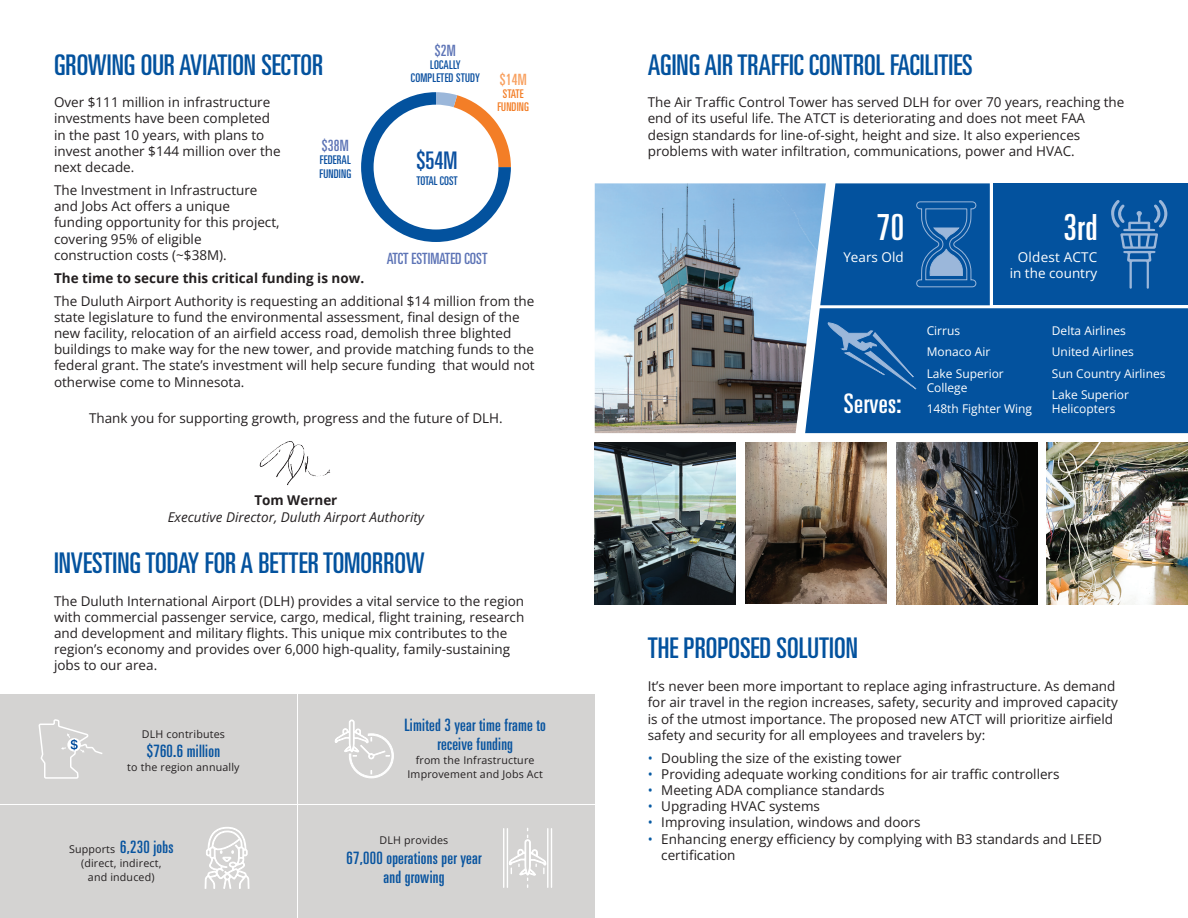
<style>
.page{position:relative;width:1188px;height:918px;background:#fff}
.page>*{position:absolute;margin:0;border:0;box-sizing:border-box;transform-origin:0 0}
.side_bar_03{font:ultra-condensed 36px "Univers LT Std";color:#fff}
.t1{font:ultra-condensed 28.5px "Univers LT Std";color:#03529e}
.side_bar_03-2{font:ultra-condensed 27px "Univers LT Std";letter-spacing:.015em;color:#fff}
.Subhead{font:ultra-condensed 24.3px "Univers LT Std";color:#0b50a0}
.side_bar_03-3{font:ultra-condensed 17.1px/19.2px "Univers LT Std";letter-spacing:.015em;color:#08549f;text-align:center}
.Body{font:ultra-condensed 15.6px "Univers LT Std";color:#5d74b6}
.subhead02{font:ultra-condensed 15.6px "Univers LT Std";color:#5d74b6}
.subhead02-2{font:ultra-condensed 15.6px "Univers LT Std";color:#f8a161}
.Body-2{font:13.5px/16.2px "Open Sans";color:#231f20}
.Body-3{font:700 13.5px "Open Sans";color:#231f20}
.Body-4{font:italic 13.5px "Open Sans";color:#231f20}
.side_bar_03-4{font:13.5px/16.2px "Open Sans";color:#fff;text-align:right}
.Body-5{font:12px/14.4px "Open Sans";color:#fff}
.subhead02-3{font:ultra-condensed 12px/13.4px "Univers LT Std";letter-spacing:.015em;color:#0b50a0;text-align:center}
.subhead02-4{font:ultra-condensed 12px/13.4px "Univers LT Std";letter-spacing:.015em;color:#f37e27;text-align:center}
.Body-6{font:ultra-condensed 12px "Univers LT Std";color:#0b50a0}
.side_bar_03-5{font:10.65px/14px "Open Sans";letter-spacing:.015em;color:#231f20;text-align:center}
.s1{font-family:"Open Sans";font-stretch:normal;font-size:10.65px;color:#231f20}
.s2{color:#075aa3}
</style>
<div class="page">
<div style="left:0;top:805px;width:297px;height:113px;background:#d4d3d2"></div>
<div style="left:826px;top:308px;width:362px;height:125px;background:#03529e"></div>
<div style="left:994px;top:183px;width:194px;height:122px;background:#03529e"></div>
<div style="left:0;top:694px;width:297px;height:110px;background:#d4d3d2"></div>
<div style="left:298px;top:694px;width:297px;height:110px;background:#d4d3d2"></div>
<div style="left:298px;top:805px;width:297px;height:113px;background:#d4d3d2"></div>
<img style="left:595px;top:183px;width:231px;height:250px">
<img style="left:896px;top:443px;width:141px;height:162px">
<img style="left:745px;top:443px;width:142px;height:161px">
<img style="left:595px;top:443px;width:141px;height:162px">
<img style="left:1047px;top:443px;width:141px;height:162px">
<svg style="left:361px;top:92px;width:150px;height:150px"></svg>
<svg style="left:38px;top:719px;width:65px;height:60px"></svg>
<svg style="left:205px;top:827px;width:44px;height:62px"></svg>
<hr style="left:503px;top:828px;width:1px;height:60px;background:#fff">
<hr style="left:507px;top:828px;width:1px;height:60px;background:#fff">
<hr style="left:547px;top:828px;width:1px;height:60px;background:#fff">
<hr style="left:551px;top:828px;width:1px;height:60px;background:#fff">
<svg style="left:509px;top:828px;width:37px;height:60px"></svg>
<svg style="left:335px;top:720px;width:59px;height:58px"></svg>
<svg style="left:828px;top:322px;width:102px;height:78px;background:#155ea5"></svg>
<svg style="left:820px;top:183px;width:170px;height:122px;background:#1b62a7"></svg>
<svg style="left:1111px;top:200px;width:56px;height:89px"></svg>
<img style="left:259px;top:441px;width:72px;height:45px">
<h3 class="t1" style="left:54px;top:48px;width:271px">GROWING OUR AVIATION SECTOR</h3>
<p class="Body-2" style="left:54px;top:94px;width:228px">Over $111 million in infrastructure investments have been completed in the past 10 years, with plans to invest another $144 million over the next decade.</p>
<p class="Body-2" style="left:54px;top:182px;width:227px">The Investment in Infrastructure and Jobs Act offers a unique funding opportunity for this project, covering 95% of eligible construction costs (~$38M).</p>
<p class="subhead02" style="left:322px;top:136px;width:28px">$38M</p>
<p class="subhead02-3" style="left:320px;top:153px;width:33px;text-align:left">FEDERAL<br>FUNDING</p>
<p class="subhead02" style="left:435px;top:41px;width:22px">$2M</p>
<p class="subhead02-3" style="left:411px;top:58px;width:70px">LOCALLY<br>COMPLETED STUDY</p>
<p class="Subhead" style="left:417px;top:146px;width:43px">$54M</p>
<p class="Body-6" style="left:416px;top:174px;width:43px">TOTAL COST</p>
<p class="subhead02-2" style="left:500px;top:70px;width:28px">$14M</p>
<p class="subhead02-4" style="left:497px;top:87px;width:33px">STATE<br>FUNDING</p>
<p class="Body" style="left:387px;top:249px;width:102px">ATCT ESTIMATED COST</p>
<p class="Body-3" style="left:54px;top:268px;width:312px">The time to secure this critical funding is now.</p>
<p class="Body-2" style="left:54px;top:292px;width:482px">The Duluth Airport Authority is requesting an additional $14 million from the state legislature to fund the environmental assessment, final design of the new facility, relocation of an airfield access road, demolish three blighted buildings to make way for the new tower, and provide matching funds to the federal grant. The state’s investment will help secure funding that would not otherwise come to Minnesota.</p>
<p class="Body-2" style="left:89px;top:410px;width:415px">Thank you for supporting growth, progress and the future of DLH.</p>
<p class="Body-3" style="left:254px;top:491px;width:85px">Tom Werner</p>
<p class="Body-4" style="left:168px;top:507px;width:258px">Executive Director, Duluth Airport Authority</p>
<h3 class="t1" style="left:54px;top:547px;width:372px">INVESTING TODAY FOR A BETTER TOMORROW</h3>
<p class="Body-2" style="left:54px;top:592px;width:472px">The Duluth International Airport (DLH) provides a vital service to the region with commercial passenger service, cargo, medical, flight training, research and development and military flights. This unique mix contributes to the region’s economy and provides over 6,000 high-quality, family-sustaining jobs to our area.</p>
<p class="side_bar_03-5" style="left:142px;top:727px;width:85px">DLH contributes</p>
<p class="side_bar_03-3" style="left:147px;top:742px;width:75px">$760.6 million</p>
<p class="side_bar_03-5" style="left:127px;top:760px;width:114px">to the region annually</p>
<p class="side_bar_03-3" style="left:69px;top:837px;width:106px"><span class="s1">Supports</span> 6,230 jobs</p>
<p class="side_bar_03-5" style="left:81px;top:856px;width:82px">(direct, indirect, and induced)</p>
<p class="side_bar_03-3" style="left:404px;top:715px;width:143px">Limited 3 year time frame to receive funding</p>
<p class="side_bar_03-5" style="left:407px;top:753px;width:137px">from the Infrastructure<br>Improvement and Jobs Act</p>
<p class="side_bar_03-5" style="left:380px;top:833px;width:70px">DLH provides</p>
<p class="side_bar_03-3" style="left:346px;top:848px;width:137px">67,000 operations per year and growing</p>
<h3 class="t1" style="left:648px;top:48px;width:327px">AGING AIR TRAFFIC CONTROL FACILITIES</h3>
<p class="Body-2" style="left:648px;top:94px;width:478px">The Air Traffic Control Tower has served DLH for over 70 years, reaching the end of its useful life. The ATCT is deteriorating and does not meet FAA design standards for line-of-sight, height and size. It also experiences problems with water infiltration, communications, power and HVAC.</p>
<p class="side_bar_03" style="left:877px;top:207px;width:29px">70</p>
<p class="side_bar_03-4" style="left:843px;top:248px;width:62px">Years Old</p>
<p class="side_bar_03-4" style="left:1010px;top:248px;width:89px">Oldest ACTC in the country</p>
<p class="side_bar_03" style="left:1064px;top:207px;width:35px">3rd</p>
<p class="side_bar_03-2" style="left:844px;top:388px;width:59px">Serves:</p>
<p class="Body-5" style="left:927px;top:323px;width:35px">Cirrus</p>
<p class="Body-5" style="left:927px;top:345px;width:65px">Monaco Air</p>
<p class="Body-5" style="left:927px;top:366px;width:79px">Lake Superior<br>College</p>
<p class="Body-5" style="left:927px;top:401px;width:107px">148th Fighter Wing</p>
<p class="Body-5" style="left:1052px;top:323px;width:75px">Delta Airlines</p>
<p class="Body-5" style="left:1052px;top:345px;width:83px">United Airlines</p>
<p class="Body-5" style="left:1052px;top:366px;width:115px">Sun Country Airlines</p>
<p class="Body-5" style="left:1052px;top:387px;width:79px">Lake Superior<br>Helicopters</p>
<h3 class="t1" style="left:648px;top:632px;width:212px">THE PROPOSED SOLUTION</h3>
<p class="Body-2" style="left:648px;top:678px;width:472px">It’s never been more important to replace aging infrastructure. As demand for air travel in the region increases, safety, security and improved capacity is of the utmost importance. The proposed new ATCT will prioritize airfield safety and security for all employees and travelers by:</p>
<p class="Body-2" style="left:648px;top:749px;width:255px"><span class="s2">•</span> Doubling the size of the existing tower</p>
<p class="Body-2" style="left:648px;top:766px;width:413px"><span class="s2">•</span> Providing adequate working conditions for air traffic controllers</p>
<p class="Body-2" style="left:648px;top:782px;width:239px"><span class="s2">•</span> Meeting ADA compliance standards</p>
<p class="Body-2" style="left:648px;top:798px;width:174px"><span class="s2">•</span> Upgrading HVAC systems</p>
<p class="Body-2" style="left:648px;top:814px;width:274px"><span class="s2">•</span> Improving insulation, windows and doors</p>
<p class="Body-2" style="left:661px;top:830px;width:442px;text-indent:-14px"><span class="s2">•</span> Enhancing energy efficiency by complying with B3 standards and LEED certification</p>
</div>
